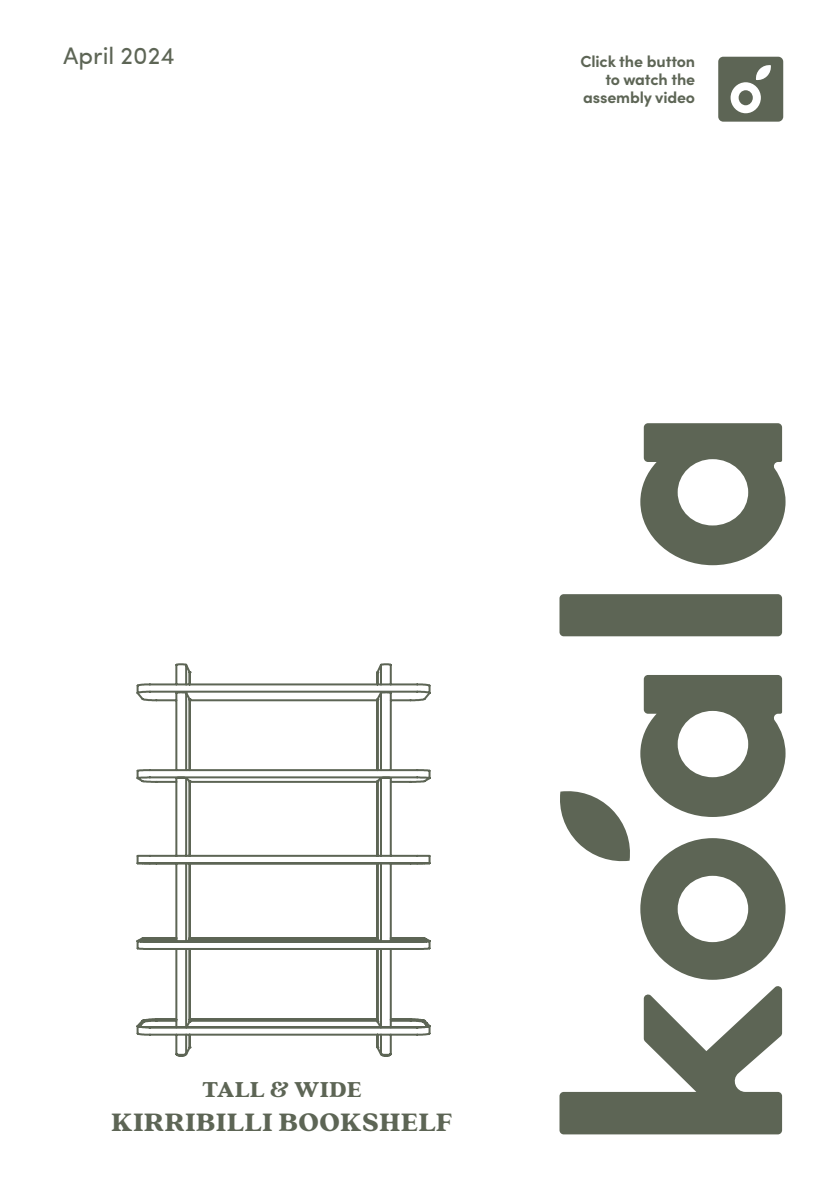
<style>
.page{position:relative;width:840px;height:1191px;background:#fff}
.page>*{position:absolute;margin:0;border:0;box-sizing:border-box;transform-origin:0 0}
.t1{font:900 28px "Quincy CF";letter-spacing:.01em;color:#5d6555}
.t2{font:24px "Sofia Pro";color:#5d6555}
.t3{font:900 24px "Quincy CF";letter-spacing:.005em;color:#5d6555}
.t4{font:700 16px/18px "Sofia Pro";letter-spacing:-.01em;color:#5d6555;text-align:right}
</style>
<div class="page">
<div style="left:559px;top:594px;width:222px;height:42px;background:#5d6555;border-radius:4px"></div>
<svg style="left:559px;top:675px;width:226px;height:459px"></svg>
<svg style="left:640px;top:423px;width:145px;height:142px"></svg>
<svg style="left:136px;top:663px;width:295px;height:394px"></svg>
<div style="left:717px;top:57px;width:65px;height:65px;background:#5d6555;border-radius:5px"></div>
<svg style="left:730px;top:65px;width:40px;height:48px"></svg>
<h2 class="t2" style="left:63px;top:38px;width:113px">April 2024</h2>
<p class="t4" style="left:580px;top:51px;width:116px">Click the button to watch the assembly video</p>
<h2 class="t3" style="left:202px;top:1075px;width:161px">TALL &amp; WIDE</h2>
<h1 class="t1" style="left:111px;top:1105px;width:343px">KIRRIBILLI BOOKSHELF</h1>
</div>
